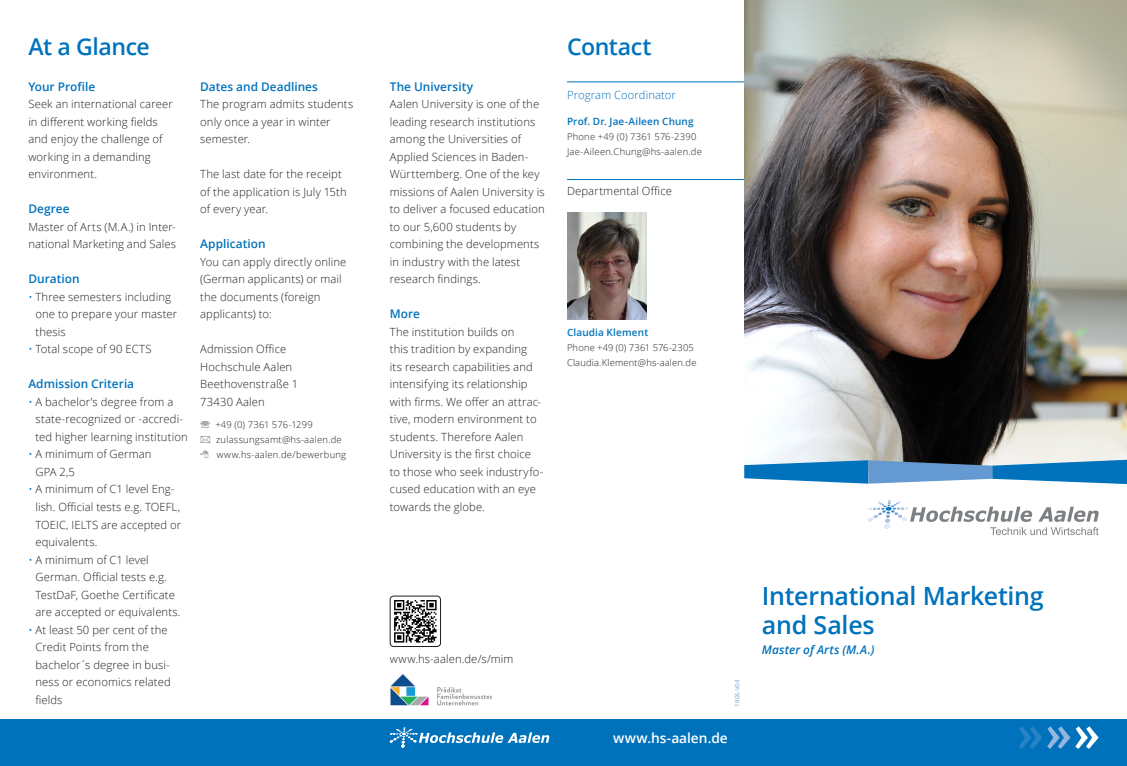
<style>
.page{position:relative;width:1127px;height:766px;background:#fff}
.page>*{position:absolute;margin:0;border:0;box-sizing:border-box;transform-origin:0 0}
.headline_cover_20pt{font:600 25px "Open Sans";letter-spacing:-.01em;color:#0072bc}
.headline_18_5pt{font:600 23.12px "Open Sans";letter-spacing:-.02em;color:#0072bc}
.t1{font:600 13.75px "Open Sans";color:#fff}
.subline_9_5pt{font:600 11.88px "Open Sans";letter-spacing:.005em;color:#0072bc}
.headline_cover_20pt-2{font:italic 600 11.88px "Open Sans";letter-spacing:.015em;color:#0072bc}
.lauftext_9pt{font:600 11.88px "Open Sans";color:#0072bc}
.lauftext_9pt-2{font:300 11.25px/17.5px "Open Sans";letter-spacing:.01em;color:#231f20}
.lauftext_9pt-3{font:300 11.25px "Open Sans";letter-spacing:.01em;color:#0072bc}
.kontakt_subline_8pt{font:600 10px "Open Sans";letter-spacing:.015em;color:#0072bc}
.kontakt_lauftext_7_5{font:300 9.38px "Open Sans";letter-spacing:.025em;color:#231f20}
.t2{font:6.25px "Open Sans";color:#7ca7d8}
.s1{color:#0072bc}
</style>
<div class="page">
<div style="left:0;top:719px;width:1127px;height:46px;background:#0072bc"></div>
<svg style="left:390px;top:727px;width:159px;height:20px"></svg>
<svg style="left:1019px;top:726px;width:79px;height:22px"></svg>
<img style="left:744px;top:0;width:383px;height:459px">
<hr style="left:567px;top:81px;width:177px;height:1px;background:#0072bc">
<img style="left:390px;top:674px;width:102px;height:32px">
<div style="left:390px;top:595px;width:51px;height:51px;border:1px solid #231f20;border-radius:4px"></div>
<svg style="left:868px;top:499px;width:230px;height:36px"></svg>
<svg style="left:744px;top:459px;width:383px;height:25px;background:#4f95c7"></svg>
<svg style="left:394px;top:600px;width:43px;height:42px"></svg>
<hr style="left:567px;top:179px;width:177px;height:1px;background:#0072bc">
<img style="left:567px;top:213px;width:80px;height:106px">
<p class="headline_18_5pt" style="left:28px;top:31px;width:123px">At a Glance</p>
<p class="headline_18_5pt" style="left:567px;top:31px;width:86px">Contact</p>
<p class="subline_9_5pt" style="left:28px;top:78px;width:69px">Your Profile</p>
<p class="lauftext_9pt-2" style="left:28px;top:95px;width:146px">Seek an international career</p>
<p class="lauftext_9pt-2" style="left:28px;top:112px;width:131px">in different working fields</p>
<p class="lauftext_9pt-2" style="left:28px;top:130px;width:136px">and enjoy the challenge of</p>
<p class="lauftext_9pt-2" style="left:28px;top:147px;width:124px">working in a demanding</p>
<p class="lauftext_9pt-2" style="left:28px;top:165px;width:70px">environment.</p>
<p class="subline_9_5pt" style="left:28px;top:201px;width:43px">Degree</p>
<p class="lauftext_9pt-2" style="left:28px;top:217px;width:149px">Master of Arts (M.A.) in Inter&shy;national Marketing and Sales</p>
<p class="subline_9_5pt" style="left:28px;top:271px;width:53px">Duration</p>
<p class="lauftext_9pt-2" style="left:35px;top:287px;width:143px;text-indent:-7px"><span class="s1">•</span> Three semesters including one to prepare your master thesis</p>
<p class="lauftext_9pt-2" style="left:28px;top:340px;width:125px"><span class="s1">•</span> Total scope of 90 ECTS</p>
<p class="subline_9_5pt" style="left:28px;top:376px;width:107px">Admission Criteria</p>
<p class="lauftext_9pt-2" style="left:35px;top:392px;width:154px;text-indent:-7px"><span class="s1">•</span> A bachelor’s degree from a state-recognized or -accredi&shy;ted higher learning institution</p>
<p class="lauftext_9pt-2" style="left:35px;top:445px;width:118px;text-indent:-7px"><span class="s1">•</span> A minimum of German<br>GPA 2,5</p>
<p class="lauftext_9pt-2" style="left:35px;top:480px;width:147px;text-indent:-7px"><span class="s1">•</span> A minimum of C1 level Eng&shy;lish. Official tests e.g. TOEFL,<br>TOEIC, IELTS are accepted or equivalents.</p>
<p class="lauftext_9pt-2" style="left:35px;top:550px;width:147px;text-indent:-7px"><span class="s1">•</span> A minimum of C1 level<br>German. Official tests e.g.<br>TestDaF, Goethe Certificate are accepted or equivalents.</p>
<p class="lauftext_9pt-2" style="left:35px;top:620px;width:137px;text-indent:-7px"><span class="s1">•</span> At least 50 per cent of the<br>Credit Points from the bachelor´s degree in busi&shy;ness or economics related fields</p>
<p class="subline_9_5pt" style="left:200px;top:78px;width:119px">Dates and Deadlines</p>
<p class="lauftext_9pt-2" style="left:200px;top:95px;width:155px">The program admits students</p>
<p class="lauftext_9pt-2" style="left:200px;top:112px;width:132px">only once a year in winter</p>
<p class="lauftext_9pt-2" style="left:200px;top:130px;width:52px">semester.</p>
<p class="lauftext_9pt-2" style="left:200px;top:165px;width:143px">The last date for the receipt</p>
<p class="lauftext_9pt-2" style="left:200px;top:182px;width:148px">of the application is July 15th</p>
<p class="lauftext_9pt-2" style="left:200px;top:200px;width:69px">of every year.</p>
<p class="subline_9_5pt" style="left:200px;top:236px;width:67px">Application</p>
<p class="lauftext_9pt-2" style="left:200px;top:252px;width:148px">You can apply directly online</p>
<p class="lauftext_9pt-2" style="left:200px;top:270px;width:143px">(German applicants) or mail</p>
<p class="lauftext_9pt-2" style="left:200px;top:287px;width:122px">the documents (foreign</p>
<p class="lauftext_9pt-2" style="left:200px;top:305px;width:73px">applicants) to:</p>
<p class="lauftext_9pt-2" style="left:200px;top:340px;width:87px">Admission Office</p>
<p class="lauftext_9pt-2" style="left:200px;top:357px;width:94px">Hochschule Aalen</p>
<p class="lauftext_9pt-2" style="left:200px;top:375px;width:100px">Beethovenstraße 1</p>
<p class="lauftext_9pt-2" style="left:200px;top:392px;width:66px">73430 Aalen</p>
<p class="kontakt_lauftext_7_5" style="left:215px;top:418px;width:99px">+49 (0) 7361 576-1299</p>
<p class="kontakt_lauftext_7_5" style="left:216px;top:433px;width:127px">zulassungsamt@hs-aalen.de</p>
<p class="kontakt_lauftext_7_5" style="left:217px;top:448px;width:131px">www.hs-aalen.de/bewerbung</p>
<p class="subline_9_5pt" style="left:390px;top:78px;width:85px">The University</p>
<p class="lauftext_9pt-2" style="left:390px;top:95px;width:156px">Aalen University is one of the leading research institutions among the Universities of<br>Applied Sciences in Baden-<br>Württemberg. One of the key missions of Aalen University is to deliver a focused education to our 5,600 students by combining the developments in industry with the latest research findings.</p>
<p class="lauftext_9pt" style="left:390px;top:306px;width:32px">More</p>
<p class="lauftext_9pt-2" style="left:390px;top:322px;width:155px">The institution builds on<br>this tradition by expanding<br>its research capabilities and intensifying its relationship with firms. We offer an attrac&shy;tive, modern environment to students. Therefore Aalen<br>University is the first choice to those who seek industryfo&shy;cused education with an eye towards the globe.</p>
<p class="lauftext_9pt-3" style="left:567px;top:87px;width:110px">Program Coordinator</p>
<p class="kontakt_subline_8pt" style="left:567px;top:114px;width:128px">Prof. Dr. Jae-Aileen Chung</p>
<p class="kontakt_lauftext_7_5" style="left:567px;top:130px;width:131px">Phone +49 (0) 7361 576-2390</p>
<p class="kontakt_lauftext_7_5" style="left:567px;top:145px;width:136px">Jae-Aileen.Chung@hs-aalen.de</p>
<p class="lauftext_9pt-2" style="left:567px;top:182px;width:106px">Departmental Office</p>
<p class="kontakt_subline_8pt" style="left:567px;top:325px;width:83px">Claudia Klement</p>
<p class="kontakt_lauftext_7_5" style="left:567px;top:341px;width:128px">Phone +49 (0) 7361 576-2305</p>
<p class="kontakt_lauftext_7_5" style="left:567px;top:356px;width:131px">Claudia.Klement@hs-aalen.de</p>
<p class="lauftext_9pt-2" style="left:390px;top:649px;width:125px">www.hs-aalen.de/s/mim</p>
<p class="t2" style="left:733px;top:706px;width:29px;rotate:-90deg">1806-V04</p>
<p class="t1" style="left:613px;top:728px;width:116px">www.hs-aalen.de</p>
<p class="headline_cover_20pt" style="left:762px;top:579px;width:283px">International Marketing</p>
<p class="headline_cover_20pt" style="left:762px;top:607px;width:114px">and Sales</p>
<p class="headline_cover_20pt-2" style="left:762px;top:641px;width:114px">Master of Arts (M.A.)</p>
</div>
